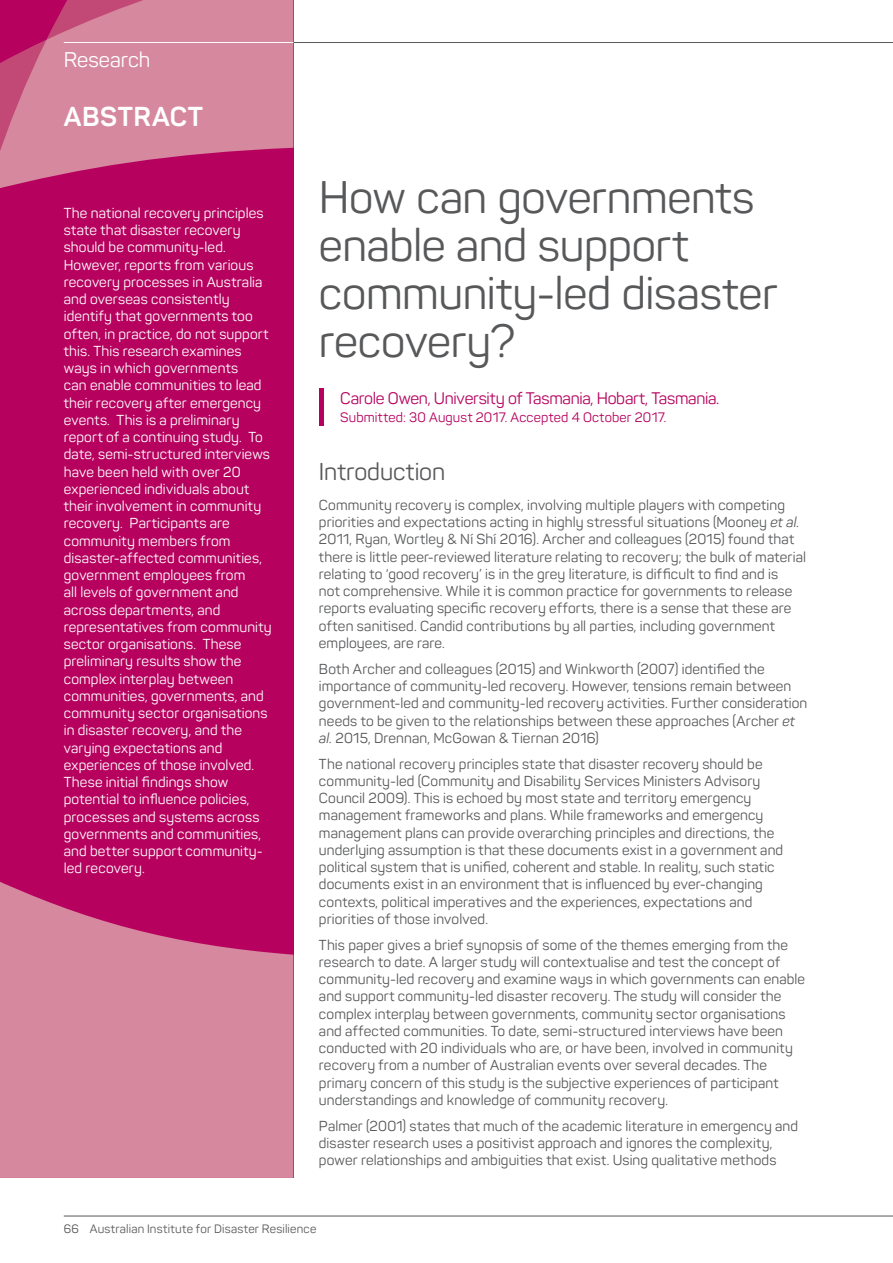
<style>
.page{position:relative;width:893px;height:1263px;background:#fff}
.page>*{position:absolute;margin:0;border:0;box-sizing:border-box;transform-origin:0 0}
.Heading_1a__Research{font:45px/48px "Panton";letter-spacing:-.01em;color:#57585a}
.t1{font:700 27px "Panton";letter-spacing:.02em;color:#fff}
.Heading_2{font:24px "Panton";color:#57585a}
.t2{font:21px "Panton";color:#fff}
.Byline_1_col__115mm{font:16.5px "Panton";letter-spacing:-.02em;color:#b6025e}
.t3{font:14.25px/17.2px "Panton";letter-spacing:.01em;color:#57585a}
.t4{font:14.25px/17.2px "Panton";letter-spacing:.01em;color:#fff}
.Byline_1_col__115mm-2{font:13.5px "Panton";letter-spacing:.015em;color:#b6025e}
.t5{font:12px "Panton";letter-spacing:.02em;color:#57585a}
.s1{font-style:italic}
</style>
<div class="page">
<hr style="left:64px;top:42px;width:829px;height:1px;background:#57585a">
<hr style="left:64px;top:1216px;width:829px;height:1px;background:#57585a">
<div style="left:0;top:0;width:293px;height:1178px;background:#b6025e"></div>
<div style="left:193px;top:0;width:100px;height:155px;background:#d6889e"></div>
<svg style="left:0;top:0;width:193px;height:188px"></svg>
<hr style="left:64px;top:42px;width:229px;height:1px;background:#fff">
<hr style="left:319px;top:388px;width:4px;height:37px;background:#b6025e">
<svg style="left:0;top:882px;width:293px;height:296px;fill:#d6889e"></svg>
<h3 class="t2" style="left:64px;top:46px;width:88px">Research</h3>
<h2 class="t1" style="left:64px;top:100px;width:141px">ABSTRACT</h2>
<p class="t4" style="left:64px;top:204px;width:209px">The national recovery principles state that disaster recovery should be community-led.<br>However, reports from various recovery processes in Australia and overseas consistently identify that governments too often, in practice, do not support this. This research examines ways in which governments<br>can enable communities to lead their recovery after emergency events. This is a preliminary report of a continuing study. To date, semi-structured interviews have been held with over 20 experienced individuals about their involvement in community recovery. Participants are community members from disaster-affected communities, government employees from<br>all levels of government and across departments, and representatives from community sector organisations. These preliminary results show the complex interplay between communities, governments, and community sector organisations in disaster recovery, and the varying expectations and experiences of those involved.<br>These initial findings show potential to influence policies, processes and systems across governments and communities, and better support community&shy;led recovery.</p>
<p class="Heading_1a__Research" style="left:319px;top:173px;width:460px">How can governments enable and support community-led disaster recovery?</p>
<p class="Byline_1_col__115mm" style="left:340px;top:388px;width:381px">Carole Owen, University of Tasmania, Hobart, Tasmania.</p>
<p class="Byline_1_col__115mm-2" style="left:340px;top:409px;width:328px">Submitted: 30 August 2017. Accepted 4 October 2017.</p>
<p class="Heading_2" style="left:319px;top:457px;width:128px">Introduction</p>
<p class="t3" style="left:319px;top:496px;width:489px">Community recovery is complex, involving multiple players with competing priorities and expectations acting in highly stressful situations (Mooney <span class="s1">et al.<br></span>2011, Ryan, Wortley &amp; Ní Shí 2016). Archer and colleagues (2015) found that there is little peer-reviewed literature relating to recovery; the bulk of material relating to ‘good recovery’ is in the grey literature, is difficult to find and is<br>not comprehensive. While it is common practice for governments to release reports evaluating specific recovery efforts, there is a sense that these are often sanitised. Candid contributions by all parties, including government employees, are rare.</p>
<p class="t3" style="left:319px;top:660px;width:490px">Both Archer and colleagues (2015) and Winkworth (2007) identified the importance of community-led recovery. However, tensions remain between government-led and community-led recovery activities. Further consideration needs to be given to the relationships between these approaches (Archer <span class="s1">et al.</span> 2015, Drennan, McGowan &amp; Tiernan 2016)</p>
<p class="t3" style="left:319px;top:755px;width:466px">The national recovery principles state that disaster recovery should be community-led (Community and Disability Services Ministers Advisory Council 2009). This is echoed by most state and territory emergency management frameworks and plans. While frameworks and emergency management plans can provide overarching principles and directions, the underlying assumption is that these documents exist in a government and political system that is unified, coherent and stable. In reality, such static documents exist in an environment that is influenced by ever-changing contexts, political imperatives and the experiences, expectations and priorities of those involved.</p>
<p class="t3" style="left:319px;top:936px;width:488px">This paper gives a brief synopsis of some of the themes emerging from the research to date. A larger study will contextualise and test the concept of community-led recovery and examine ways in which governments can enable and support community-led disaster recovery. The study will consider the complex interplay between governments, community sector organisations and affected communities. To date, semi-structured interviews have been conducted with 20 individuals who are, or have been, involved in community recovery from a number of Australian events over several decades. The primary concern of this study is the subjective experiences of participant understandings and knowledge of community recovery.</p>
<p class="t3" style="left:319px;top:1117px;width:481px">Palmer (2001) states that much of the academic literature in emergency and disaster research uses a positivist approach and ignores the complexity, power relationships and ambiguities that exist. Using qualitative methods</p>
<p class="t5" style="left:64px;top:1221px;width:254px">66 Australian Institute for Disaster Resilience</p>
</div>
